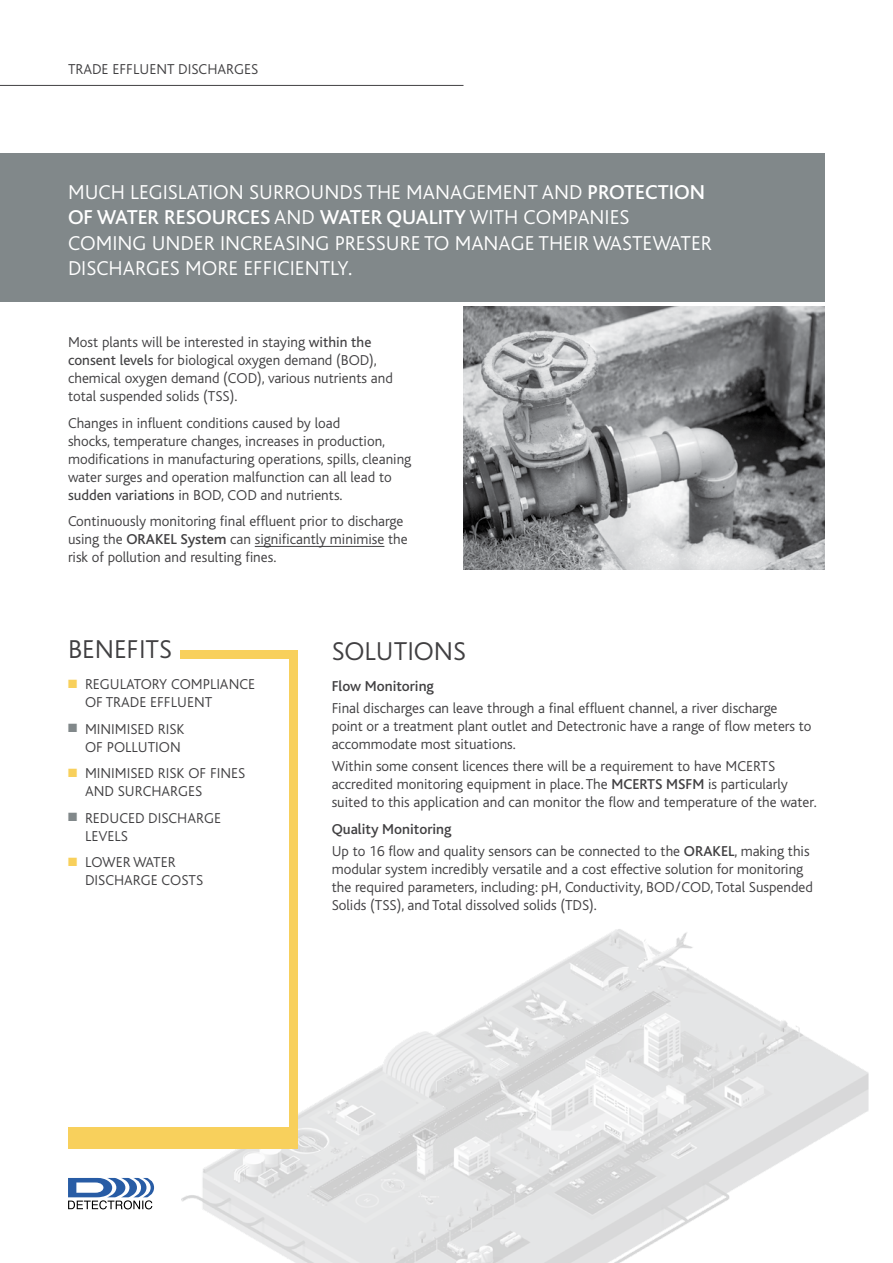
<style>
.page{position:relative;width:893px;height:1263px;background:#fff}
.page>*{position:absolute;margin:0;border:0;box-sizing:border-box;transform-origin:0 0}
.t1{font:300 27px "Bliss";color:#414042}
.t2{font:300 21px/25.5px "Bliss";color:#fff}
.t3{font:300 15px/18px "Bliss";color:#414042}
.t4{font:500 15px "Bliss";color:#414042}
.s1{font-weight:500}
.s2{font-weight:400}
.s3{color:#f8d05c}
.s4{color:#81888a}
</style>
<div class="page">
<img style="left:181px;top:929px;width:687px;height:334px">
<img style="left:463px;top:306px;width:362px;height:264px">
<svg style="left:68px;top:1178px;width:86px;height:31px"></svg>
<hr style="left:0;top:85px;width:463px;height:1px;background:#414042">
<div style="left:0;top:153px;width:825px;height:149px;background:#81888a"></div>
<hr style="left:255px;top:546px;width:129px;height:1px;background:#414042">
<div style="left:68px;top:1127px;width:230px;height:21px;background:#f8d05c"></div>
<div style="left:180px;top:651px;width:118px;height:8px;background:#f8d05c"></div>
<div style="left:289px;top:651px;width:9px;height:497px;background:#f8d05c"></div>
<p class="t3" style="left:68px;top:61px;width:192px">TRADE EFFLUENT DISCHARGES</p>
<h2 class="t2" style="left:68px;top:180px;width:645px">MUCH LEGISLATION SURROUNDS THE MANAGEMENT AND <span class="s1">PROTECTION OF WATER RESOURCES</span> AND <span class="s1">WATER QUALITY</span> WITH COMPANIES COMING UNDER INCREASING PRESSURE TO MANAGE THEIR WASTEWATER DISCHARGES MORE EFFICIENTLY.</h2>
<p class="t3" style="left:68px;top:334px;width:326px">Most plants will be interested in staying <span class="s2">within the consent levels</span> for biological oxygen demand (BOD), chemical oxygen demand (COD), various nutrients and total suspended solids (TSS).</p>
<p class="t3" style="left:68px;top:415px;width:345px">Changes in influent conditions caused by load<br>shocks, temperature changes, increases in production, modifications in manufacturing operations, spills, cleaning water surges and operation malfunction can all lead to <span class="s2">sudden variations</span> in BOD, COD and nutrients.</p>
<p class="t3" style="left:68px;top:513px;width:341px">Continuously monitoring final effluent prior to discharge using the <span class="s1">ORAKEL System</span> can significantly minimise the risk of pollution and resulting fines.</p>
<h1 class="t1" style="left:68px;top:637px;width:105px">BENEFITS</h1>
<p class="t3" style="left:85px;top:676px;width:172px;text-indent:-17px"><span class="s3">■</span> REGULATORY COMPLIANCE<br>OF TRADE EFFLUENT</p>
<p class="t3" style="left:68px;top:721px;width:118px;text-align:right"><span class="s4">■</span> MINIMISED RISK<br>OF POLLUTION</p>
<p class="t3" style="left:85px;top:765px;width:162px;text-indent:-17px"><span class="s3">■</span> MINIMISED RISK OF FINES<br>AND SURCHARGES</p>
<p class="t3" style="left:85px;top:810px;width:137px;text-indent:-17px"><span class="s4">■</span> REDUCED DISCHARGE<br>LEVELS</p>
<p class="t3" style="left:85px;top:854px;width:120px;text-indent:-17px"><span class="s3">■</span> LOWER WATER<br>DISCHARGE COSTS</p>
<h1 class="t1" style="left:332px;top:639px;width:136px">SOLUTIONS</h1>
<p class="t4" style="left:332px;top:680px;width:104px">Flow Monitoring</p>
<p class="t3" style="left:332px;top:700px;width:481px">Final discharges can leave through a final effluent channel, a river discharge point or a treatment plant outlet and Detectronic have a range of flow meters to accommodate most situations.</p>
<p class="t3" style="left:332px;top:758px;width:487px">Within some consent licences there will be a requirement to have MCERTS accredited monitoring equipment in place. The <span class="s1">MCERTS MSFM</span> is particularly suited to this application and can monitor the flow and temperature of the water.</p>
<p class="t3" style="left:332px;top:818px;width:479px;line-height:22.2px"><span class="s1">Quality Monitoring<br></span>Up to 16 flow and quality sensors can be connected to the <span class="s1">ORAKEL</span>, making this</p>
<p class="t3" style="left:332px;top:861px;width:483px">modular system incredibly versatile and a cost effective solution for monitoring the required parameters, including: pH, Conductivity, BOD/COD, Total Suspended<br>Solids (TSS), and Total dissolved solids (TDS).</p>
</div>
